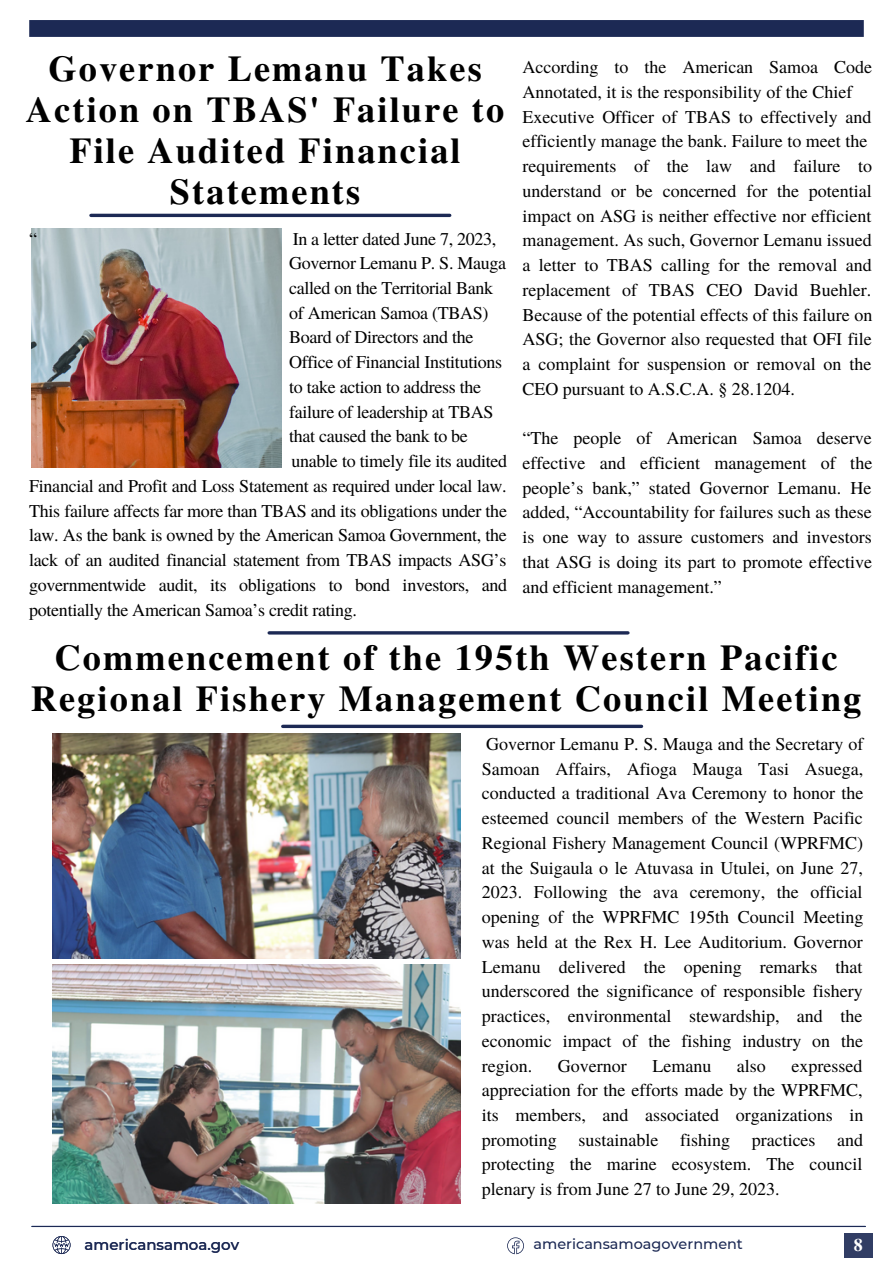
<style>
.page{position:relative;width:893px;height:1264px;background:#fff}
.page>*{position:absolute;margin:0;border:0;box-sizing:border-box;transform-origin:0 0}
.t1{font:700 36.3px/40.8px "Te X Gyre Termes";letter-spacing:.06em;color:#000;text-align:center}
.t2{font:18px/24.8px "Te X Gyre Termes";color:#000;text-align:justify}
.t3{font:700 17.85px "Te X Gyre Termes";color:#fff}
.t4{font:500 15px "Montserrat";color:#1c2954}
.t5{font:500 14.4px "Montserrat";color:#1c2954}
</style>
<div class="page">
<div style="left:29px;top:20px;width:834px;height:17px;background:#1c2954"></div>
<svg style="left:507px;top:1237px;width:17px;height:17px"></svg>
<hr style="left:32px;top:1225px;width:833px;height:1px;background:#1c2954">
<svg style="left:52px;top:1236px;width:18px;height:17px"></svg>
<div style="left:843px;top:1232px;width:29px;height:25px;background:#313d64"></div>
<hr style="left:91px;top:214px;width:358px;height:3px;background:#1c2954">
<img style="left:31px;top:228px;width:250px;height:240px">
<hr style="left:269px;top:631px;width:359px;height:3px;background:#1c2954">
<svg style="left:283px;top:724px;width:358px;height:4px"></svg>
<img style="left:52px;top:733px;width:409px;height:225px">
<img style="left:52px;top:964px;width:409px;height:239px">
<p class="t1" style="left:26px;top:46px;width:479px">Governor Lemanu Takes<br>Action on TBAS' Failure to<br>File Audited Financial<br>Statements</p>
<p class="t2" style="left:522px;top:54px;width:351px">According to the American Samoa Code<br>Annotated, it is the responsibility of the Chief</p>
<p class="t2" style="left:522px;top:103px;width:350px">Executive Officer of TBAS to effectively and efficiently manage the bank. Failure to meet the</p>
<p class="t2" style="left:522px;top:153px;width:351px">requirements of the law and failure to understand or be concerned for the potential impact on ASG is neither effective nor efficient management. As such, Governor Lemanu issued a letter to TBAS calling for the removal and replacement of TBAS CEO David Buehler.<br>Because of the potential effects of this failure on ASG; the Governor also requested that OFI file a complaint for suspension or removal on the CEO pursuant to A.S.C.A. § 28.1204.</p>
<p class="t2" style="left:522px;top:425px;width:351px">“The people of American Samoa deserve effective and efficient management of the people’s bank,” stated Governor Lemanu. He added, “Accountability for failures such as these is one way to assure customers and investors that ASG is doing its part to promote effective and efficient management.”</p>
<p class="t2" style="left:29px;top:225px;width:9px">“</p>
<p class="t2" style="left:293px;top:225px;width:205px">In a letter dated June 7, 2023,</p>
<p class="t2" style="left:289px;top:250px;width:218px">Governor Lemanu P. S. Mauga</p>
<p class="t2" style="left:289px;top:275px;width:205px">called on the Territorial Bank</p>
<p class="t2" style="left:289px;top:299px;width:201px">of American Samoa (TBAS)</p>
<p class="t2" style="left:289px;top:324px;width:186px">Board of Directors and the</p>
<p class="t2" style="left:289px;top:349px;width:214px">Office of Financial Institutions</p>
<p class="t2" style="left:289px;top:373px;width:193px">to take action to address the</p>
<p class="t2" style="left:289px;top:398px;width:206px">failure of leadership at TBAS</p>
<p class="t2" style="left:289px;top:423px;width:180px">that caused the bank to be</p>
<p class="t2" style="left:29px;top:448px;width:479px;text-indent:262px">unable to timely file its audited Financial and Profit and Loss Statement as required under local law.<br>This failure affects far more than TBAS and its obligations under the law. As the bank is owned by the American Samoa Government, the lack of an audited financial statement from TBAS impacts ASG’s governmentwide audit, its obligations to bond investors, and potentially the American Samoa’s credit rating.</p>
<p class="t1" style="left:31px;top:635px;width:832px">Commencement of the 195th Western Pacific<br>Regional Fishery Management Council Meeting</p>
<p class="t2" style="left:481px;top:730px;width:383px">Governor Lemanu P. S. Mauga and the Secretary of Samoan Affairs, Afioga Mauga Tasi Asuega, conducted a traditional Ava Ceremony to honor the esteemed council members of the Western Pacific Regional Fishery Management Council (WPRFMC) at the Suigaula o le Atuvasa in Utulei, on June 27, 2023. Following the ava ceremony, the official opening of the WPRFMC 195th Council Meeting was held at the Rex H. Lee Auditorium. Governor Lemanu delivered the opening remarks that underscored the significance of responsible fishery practices, environmental stewardship, and the economic impact of the fishing industry on the region.</p>
<p class="t2" style="left:481px;top:1052px;width:383px;text-indent:310px">expressed appreciation for the efforts made by the WPRFMC, its members, and associated organizations in promoting sustainable fishing practices and protecting the marine ecosystem. The council plenary is from June 27 to June 29, 2023.</p>
<p class="t2" style="left:558px;top:1052px;width:70px">Governor</p>
<p class="t2" style="left:652px;top:1052px;width:60px">Lemanu</p>
<p class="t2" style="left:737px;top:1052px;width:30px">also</p>
<p class="t4" style="left:85px;top:1235px;width:156px">americansamoa.gov</p>
<p class="t5" style="left:533px;top:1235px;width:211px">americansamoagovernment</p>
<p class="t3" style="left:853px;top:1230px;width:10px">8</p>
</div>
